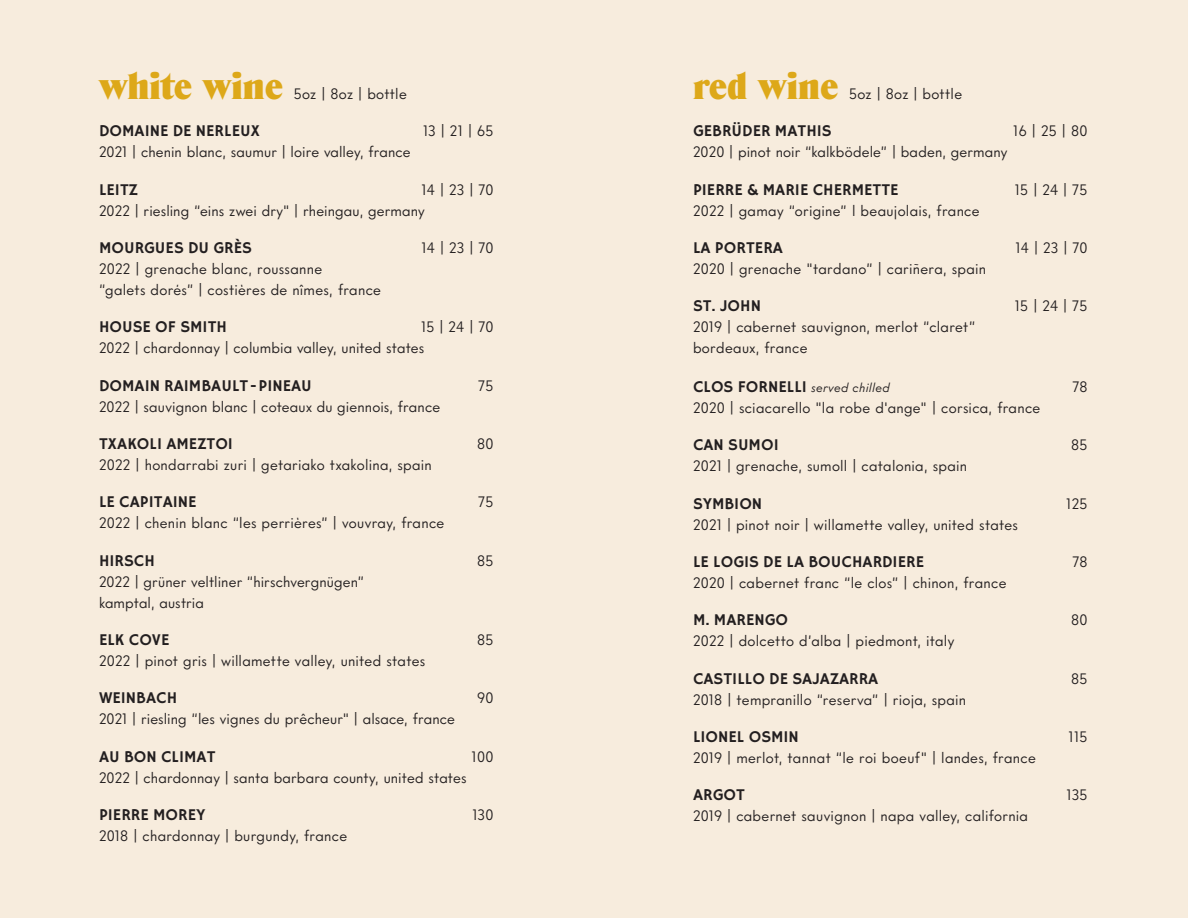
<style>
.page{position:relative;width:1188px;height:918px;background:#f7ecdd}
.page>*{position:absolute;margin:0;border:0;box-sizing:border-box;transform-origin:0 0}
.Section_Header{font:900 37.5px "Denver Serial";color:#dda819}
.Wine_Name{font:16.5px "Hammersmith One";color:#231f20}
.Drink_Description{font:15px/21px "Intervogue";letter-spacing:.015em;color:#231f20}
.Wine_Name-2{font:15px "Intervogue";letter-spacing:.02em;color:#231f20}
.Section_Header-2{font:15px "Intervogue";letter-spacing:.02em;color:#231f20}
.Wine_Name-3{font:12.75px "Intervogue Reg Oblq";letter-spacing:.025em;color:#231f20}
.s1{font-family:"Hammersmith One";font-size:16.5px}
</style>
<div class="page">
<p class="Section_Header" style="left:99px;top:63px;width:186px">white wine</p>
<p class="Section_Header-2" style="left:294px;top:84px;width:114px">5oz | 8oz | bottle</p>
<p class="Section_Header" style="left:693px;top:63px;width:147px">red wine</p>
<p class="Section_Header-2" style="left:849px;top:84px;width:114px">5oz | 8oz | bottle</p>
<p class="Wine_Name" style="left:99px;top:122px;width:163px">DOMAINE DE NERLEUX</p>
<p class="Wine_Name-2" style="left:423px;top:122px;width:72px">13 | 21 | 65</p>
<p class="Drink_Description" style="left:99px;top:141px;width:313px">2021 | chenin blanc, saumur | loire valley, france</p>
<p class="Wine_Name" style="left:99px;top:180px;width:40px">LEITZ</p>
<p class="Wine_Name-2" style="left:421px;top:180px;width:74px">14 | 23 | 70</p>
<p class="Drink_Description" style="left:99px;top:200px;width:327px">2022 | riesling “eins zwei dry" | rheingau, germany</p>
<p class="Wine_Name" style="left:99px;top:239px;width:155px">MOURGUES DU GRÈS</p>
<p class="Wine_Name-2" style="left:421px;top:238px;width:74px">14 | 23 | 70</p>
<p class="Drink_Description" style="left:99px;top:258px;width:284px">2022 | grenache blanc, roussanne<br>“galets dorés” | costières de nîmes, france</p>
<p class="Wine_Name" style="left:99px;top:318px;width:130px">HOUSE OF SMITH</p>
<p class="Wine_Name-2" style="left:421px;top:318px;width:74px">15 | 24 | 70</p>
<p class="Drink_Description" style="left:99px;top:337px;width:327px">2022 | chardonnay | columbia valley, united states</p>
<p class="Wine_Name" style="left:99px;top:376px;width:214px">DOMAIN RAIMBAULT-PINEAU</p>
<p class="Wine_Name-2" style="left:478px;top:376px;width:17px">75</p>
<p class="Drink_Description" style="left:99px;top:396px;width:343px">2022 | sauvignon blanc | coteaux du giennois, france</p>
<p class="Wine_Name" style="left:99px;top:435px;width:136px">TXAKOLI AMEZTOI</p>
<p class="Wine_Name-2" style="left:477px;top:434px;width:18px">80</p>
<p class="Drink_Description" style="left:99px;top:454px;width:334px">2022 | hondarrabi zuri | getariako txakolina, spain</p>
<p class="Wine_Name" style="left:99px;top:493px;width:99px">LE CAPITAINE</p>
<p class="Wine_Name-2" style="left:478px;top:493px;width:17px">75</p>
<p class="Drink_Description" style="left:99px;top:512px;width:347px">2022 | chenin blanc “les perrières” | vouvray, france</p>
<p class="Wine_Name" style="left:99px;top:551px;width:57px">HIRSCH</p>
<p class="Wine_Name-2" style="left:477px;top:551px;width:18px">85</p>
<p class="Drink_Description" style="left:99px;top:571px;width:267px">2022 | grüner veltliner “hirschvergnügen” kamptal, austria</p>
<p class="Wine_Name" style="left:99px;top:631px;width:72px">ELK COVE</p>
<p class="Wine_Name-2" style="left:477px;top:631px;width:18px">85</p>
<p class="Drink_Description" style="left:99px;top:650px;width:328px">2022 | pinot gris | willamette valley, united states</p>
<p class="Wine_Name" style="left:99px;top:689px;width:80px">WEINBACH</p>
<p class="Wine_Name-2" style="left:477px;top:689px;width:18px">90</p>
<p class="Drink_Description" style="left:99px;top:708px;width:358px">2021 | riesling “les vignes du prêcheur" | alsace, france</p>
<p class="Wine_Name" style="left:99px;top:747px;width:118px">AU BON CLIMAT</p>
<p class="Wine_Name-2" style="left:472px;top:747px;width:23px">100</p>
<p class="Drink_Description" style="left:99px;top:767px;width:369px">2022 | chardonnay | santa barbara county, united states</p>
<p class="Wine_Name" style="left:99px;top:806px;width:108px">PIERRE MOREY</p>
<p class="Wine_Name-2" style="left:472px;top:806px;width:23px">130</p>
<p class="Drink_Description" style="left:99px;top:825px;width:250px">2018 | chardonnay | burgundy, france</p>
<p class="Wine_Name" style="left:693px;top:122px;width:140px">GEBRÜDER MATHIS</p>
<p class="Wine_Name-2" style="left:1013px;top:122px;width:76px">16 | 25 | 80</p>
<p class="Drink_Description" style="left:693px;top:141px;width:316px">2020 | pinot noir “kalkbödele” | baden, germany</p>
<p class="Wine_Name" style="left:693px;top:180px;width:207px">PIERRE &amp; MARIE CHERMETTE</p>
<p class="Wine_Name-2" style="left:1015px;top:180px;width:74px">15 | 24 | 75</p>
<p class="Drink_Description" style="left:693px;top:200px;width:288px">2022 | gamay “origine” l beaujolais, france</p>
<p class="Wine_Name" style="left:693px;top:239px;width:92px">LA PORTERA</p>
<p class="Wine_Name-2" style="left:1015px;top:238px;width:74px">14 | 23 | 70</p>
<p class="Drink_Description" style="left:693px;top:258px;width:295px">2020 | grenache "tardano” | cariñera, spain</p>
<p class="Wine_Name" style="left:693px;top:297px;width:69px">ST. JOHN</p>
<p class="Wine_Name-2" style="left:1015px;top:297px;width:74px">15 | 24 | 75</p>
<p class="Drink_Description" style="left:693px;top:316px;width:284px">2019 | cabernet sauvignon, merlot “claret” bordeaux, france</p>
<p class="Wine_Name-3" style="left:693px;top:379px;width:198px"><span class="s1">CLOS FORNELLI</span> served chilled</p>
<p class="Wine_Name-2" style="left:1073px;top:377px;width:16px">78</p>
<p class="Drink_Description" style="left:693px;top:397px;width:349px">2020 | sciacarello "la robe d'ange" | corsica, france</p>
<p class="Wine_Name" style="left:693px;top:436px;width:87px">CAN SUMOI</p>
<p class="Wine_Name-2" style="left:1071px;top:436px;width:18px">85</p>
<p class="Drink_Description" style="left:693px;top:455px;width:276px">2021 | grenache, sumoll | catalonia, spain</p>
<p class="Wine_Name" style="left:693px;top:494px;width:71px">SYMBION</p>
<p class="Wine_Name-2" style="left:1066px;top:494px;width:23px">125</p>
<p class="Drink_Description" style="left:693px;top:514px;width:327px">2021 | pinot noir | willamette valley, united states</p>
<p class="Wine_Name" style="left:693px;top:553px;width:233px">LE LOGIS DE LA BOUCHARDIERE</p>
<p class="Wine_Name-2" style="left:1073px;top:552px;width:16px">78</p>
<p class="Drink_Description" style="left:693px;top:572px;width:315px">2020 | cabernet franc “le clos” | chinon, france</p>
<p class="Wine_Name" style="left:693px;top:611px;width:97px">M. MARENGO</p>
<p class="Wine_Name-2" style="left:1071px;top:611px;width:18px">80</p>
<p class="Drink_Description" style="left:693px;top:630px;width:263px">2022 | dolcetto d’alba | piedmont, italy</p>
<p class="Wine_Name" style="left:693px;top:669px;width:187px">CASTILLO DE SAJAZARRA</p>
<p class="Wine_Name-2" style="left:1071px;top:669px;width:18px">85</p>
<p class="Drink_Description" style="left:693px;top:689px;width:275px">2018 | tempranillo “reserva” | rioja, spain</p>
<p class="Wine_Name" style="left:693px;top:728px;width:107px">LIONEL OSMIN</p>
<p class="Wine_Name-2" style="left:1069px;top:727px;width:20px">115</p>
<p class="Drink_Description" style="left:693px;top:747px;width:344px">2019 | merlot, tannat “le roi boeuf" | landes, france</p>
<p class="Wine_Name" style="left:693px;top:786px;width:53px">ARGOT</p>
<p class="Wine_Name-2" style="left:1067px;top:786px;width:22px">135</p>
<p class="Drink_Description" style="left:693px;top:805px;width:337px">2019 | cabernet sauvignon | napa valley, california</p>
</div>
